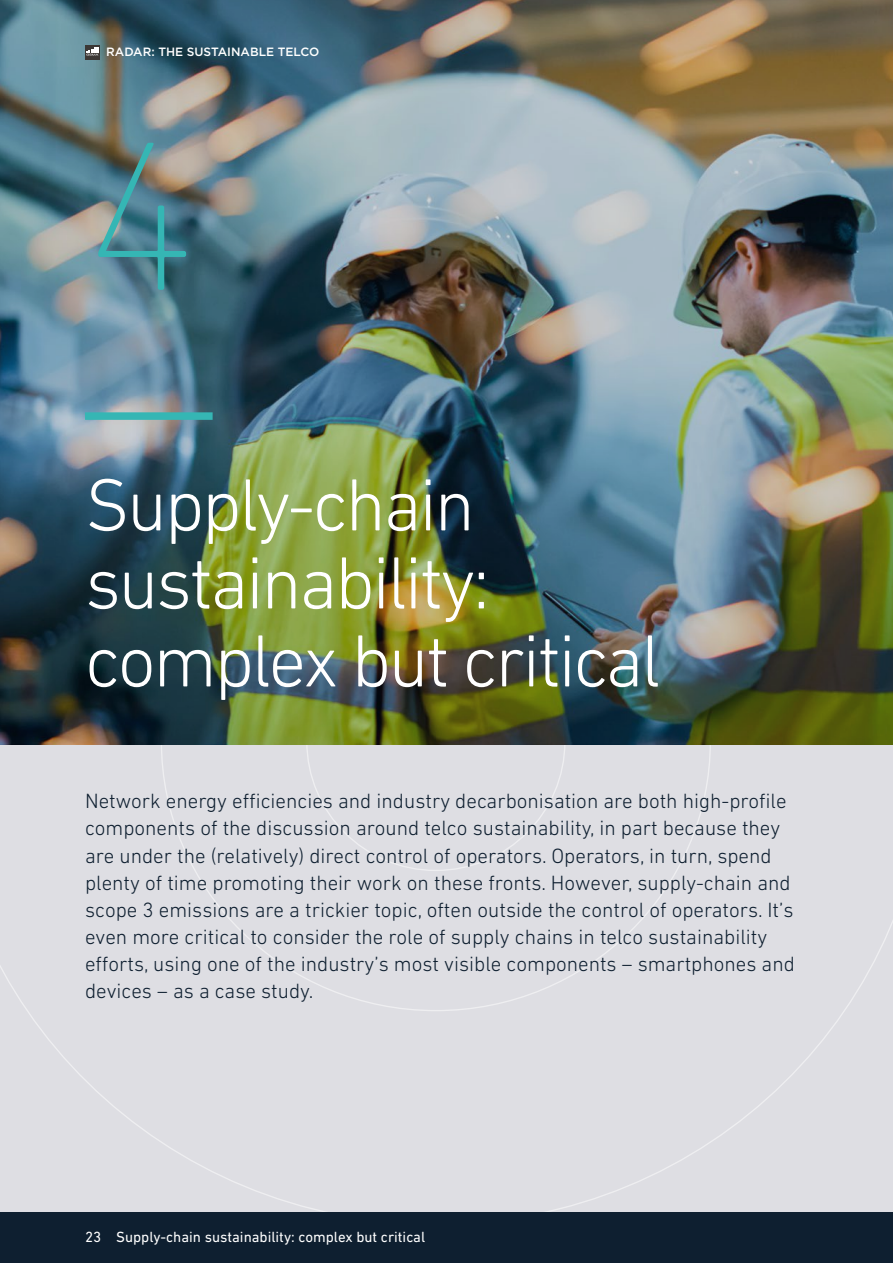
<style>
.page{position:relative;width:893px;height:1263px;background:#fff}
.page>*{position:absolute;margin:0;border:0;box-sizing:border-box;transform-origin:0 0}
.t1{font:200 216.45px "DIN Next LT Pro";color:#35b6b4}
.t2{font:300 75px/78px "DIN Next LT Pro";letter-spacing:-.035em;color:#fff}
.t3{font:300 21px/27px "DIN Next LT Pro";color:#0e1f30}
.t4{font:15px "DIN Next LT Pro";color:#fff}
.t5{font:500 12px "Gotham";color:#fff}
</style>
<div class="page">
<div style="left:0;top:744px;width:893px;height:468px;background:#dedee3"></div>
<img style="left:0;top:0;width:893px;height:744px">
<div style="left:0;top:1212px;width:893px;height:51px;background:#0e1f30"></div>
<svg style="left:85px;top:45px;width:15px;height:15px"></svg>
<svg style="left:86px;top:48px;width:13px;height:8px"></svg>
<div style="left:85px;top:412px;width:128px;height:8px;background:#35b6b4"></div>
<p class="t5" style="left:106px;top:44px;width:214px">RADAR: THE SUSTAINABLE TELCO</p>
<h1 class="t1" style="left:85px;top:92px;width:114px">4</h1>
<h2 class="t2" style="left:85px;top:465px;width:577px">Supply-chain sustainability: complex but critical</h2>
<p class="t3" style="left:85px;top:788px;width:711px">Network energy efficiencies and industry decarbonisation are both high-profile components of the discussion around telco sustainability, in part because they are under the (relatively) direct control of operators. Operators, in turn, spend plenty of time promoting their work on these fronts. However, supply-chain and scope 3 emissions are a trickier topic, often outside the control of operators. It’s even more critical to consider the role of supply chains in telco sustainability efforts, using one of the industry’s most visible components – smartphones and devices – as a case study.</p>
<p class="t4" style="left:85px;top:1228px;width:342px">23 Supply-chain sustainability: complex but critical</p>
</div>
